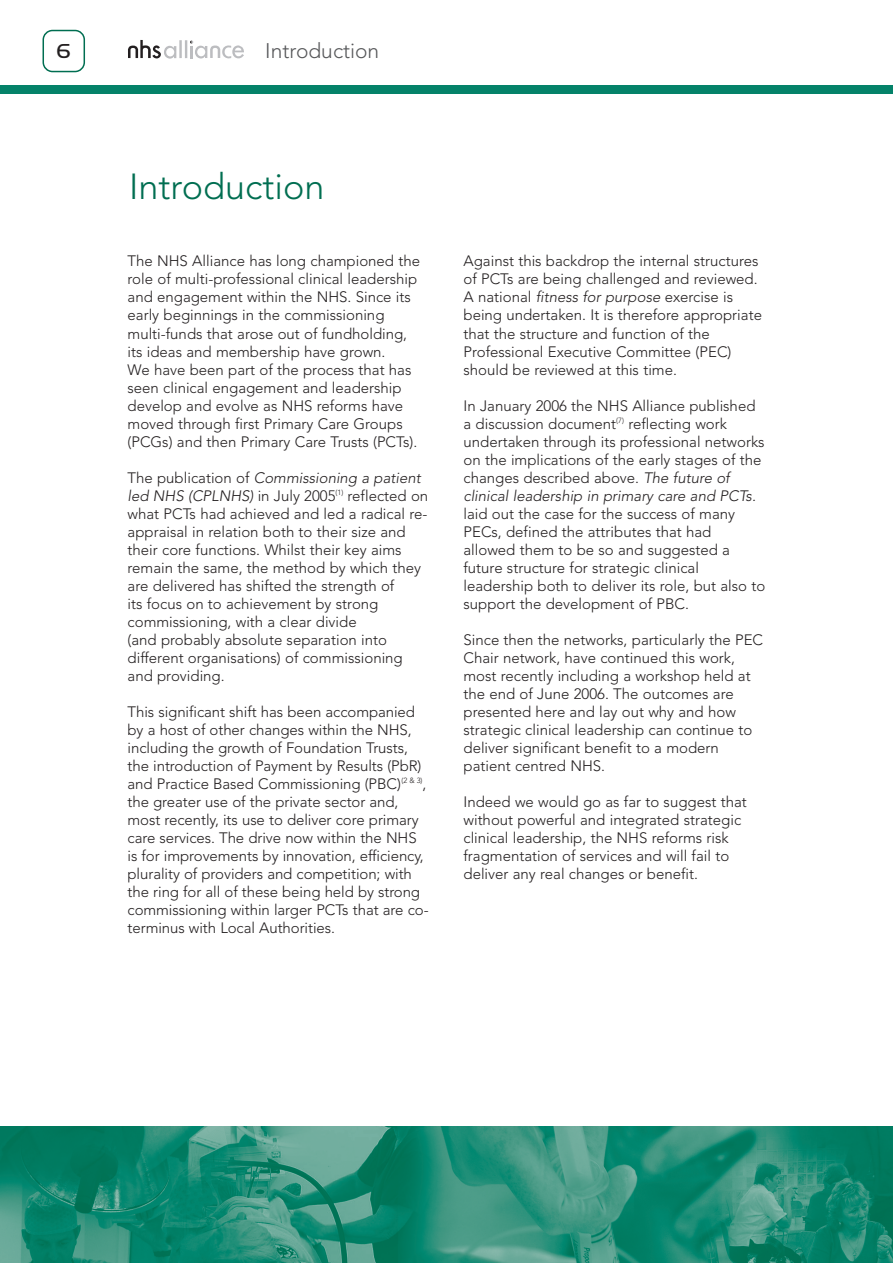
<style>
.page{position:relative;width:893px;height:1263px;background:#fff}
.page>*{position:absolute;margin:0;border:0;box-sizing:border-box;transform-origin:0 0}
.t1{font:300 36px "Avenir";color:#006e51}
.t2{font:300 21px "Avenir";color:#57585a}
.t3{font:300 21px "Handel Gothic";color:#231f20}
.t4{font:300 15px/18px "Avenir";color:#231f20}
.s1{font-style:italic}
</style>
<div class="page">
<img style="left:0;top:1127px;width:893px;height:136px">
<div style="left:0;top:85px;width:893px;height:9px;background:#048269"></div>
<svg style="left:43px;top:30px;width:42px;height:42px"></svg>
<hr style="left:179px;top:40px;width:3px;height:18px;background:#bcbdc0">
<svg style="left:128px;top:40px;width:48px;height:19px"></svg>
<svg style="left:185px;top:40px;width:59px;height:19px"></svg>
<h2 class="t3" style="left:56px;top:38px;width:16px">6</h2>
<h2 class="t2" style="left:265px;top:42px;width:116px">Introduction</h2>
<h1 class="t1" style="left:129px;top:172px;width:197px">Introduction</h1>
<p class="t4" style="left:128px;top:253px;width:294px">The NHS Alliance has long championed the role of multi-professional clinical leadership and engagement within the NHS. Since its early beginnings in the commissioning multi-funds that arose out of fundholding, its ideas and membership have grown.<br>We have been part of the process that has seen clinical engagement and leadership develop and evolve as NHS reforms have moved through first Primary Care Groups (PCGs) and then Primary Care Trusts (PCTs).</p>
<p class="t4" style="left:128px;top:469px;width:302px">The publication of <span class="s1">Commissioning a patient led NHS (CPLNHS)</span> in July 2005<sup>(1)</sup> reflected on what PCTs had achieved and led a radical re&shy;appraisal in relation both to their size and their core functions. Whilst their key aims remain the same, the method by which they are delivered has shifted the strength of<br>its focus on to achievement by strong commissioning, with a clear divide<br>(and probably absolute separation into different organisations) of commissioning and providing.</p>
<p class="t4" style="left:128px;top:703px;width:303px">This significant shift has been accompanied by a host of other changes within the NHS, including the growth of Foundation Trusts, the introduction of Payment by Results (PbR) and Practice Based Commissioning (PBC)<sup>(2</sup> <sup>&amp;</sup> <sup>3)</sup>, the greater use of the private sector and, most recently, its use to deliver core primary care services. The drive now within the NHS is for improvements by innovation, efficiency, plurality of providers and competition; with the ring for all of these being held by strong commissioning within larger PCTs that are co&shy;terminus with Local Authorities.</p>
<p class="t4" style="left:463px;top:253px;width:300px">Against this backdrop the internal structures of PCTs are being challenged and reviewed.<br>A national <span class="s1">fitness for purpose</span> exercise is being undertaken. It is therefore appropriate that the structure and function of the Professional Executive Committee (PEC) should be reviewed at this time.</p>
<p class="t4" style="left:463px;top:397px;width:303px">In January 2006 the NHS Alliance published a discussion document<sup>(7)</sup> reflecting work undertaken through its professional networks on the implications of the early stages of the changes described above. <span class="s1">The future of clinical leadership in primary care and PCTs.</span></p>
<p class="t4" style="left:463px;top:505px;width:303px">laid out the case for the success of many PECs, defined the attributes that had allowed them to be so and suggested a future structure for strategic clinical leadership both to deliver its role, but also to support the development of PBC.</p>
<p class="t4" style="left:463px;top:631px;width:301px">Since then the networks, particularly the PEC Chair network, have continued this work, most recently including a workshop held at the end of June 2006. The outcomes are presented here and lay out why and how strategic clinical leadership can continue to deliver significant benefit to a modern patient centred NHS.</p>
<p class="t4" style="left:463px;top:793px;width:285px">Indeed we would go as far to suggest that without powerful and integrated strategic clinical leadership, the NHS reforms risk fragmentation of services and will fail to deliver any real changes or benefit.</p>
</div>
